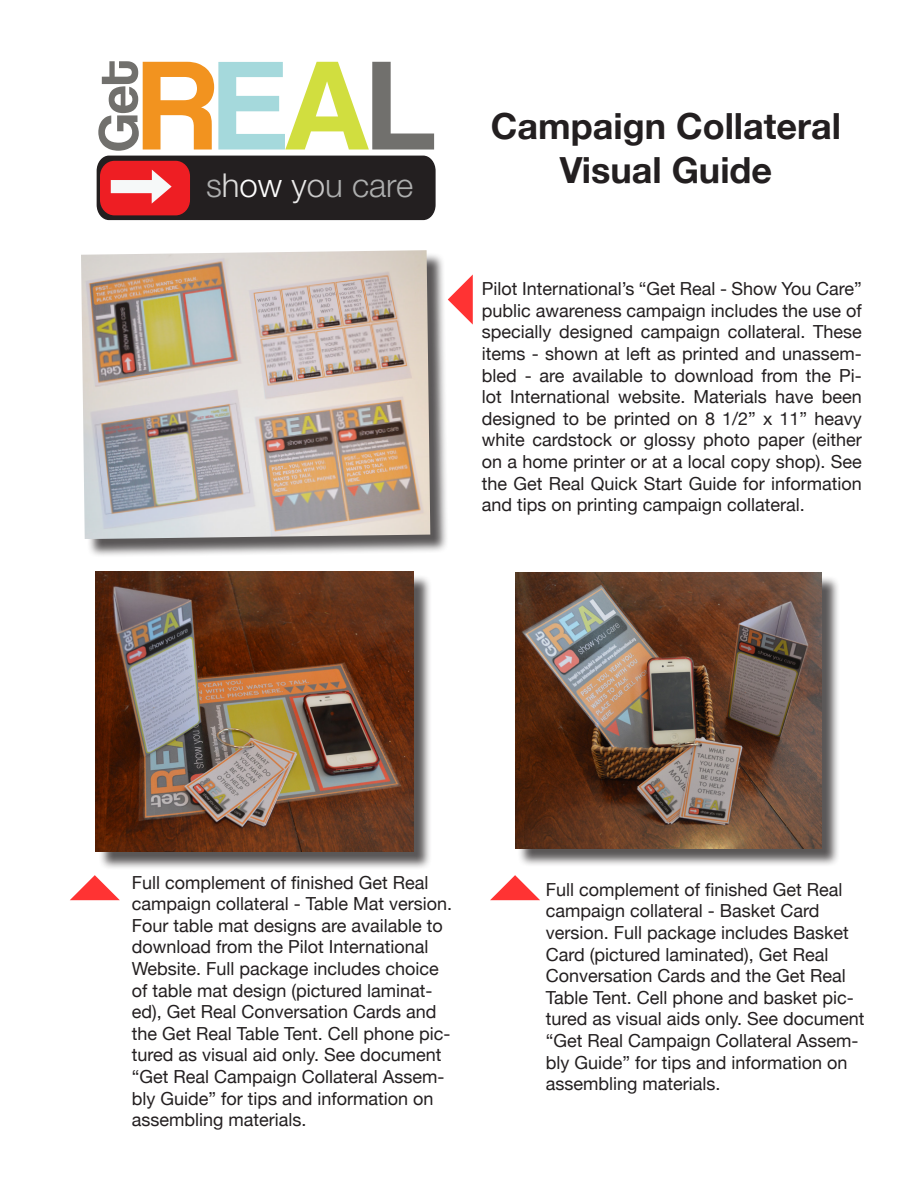
<style>
.page{position:relative;width:918px;height:1188px;background:#fff}
.page>*{position:absolute;margin:0;border:0;box-sizing:border-box;transform-origin:0 0}
.t1{font:132.15px "Coolvetica Rg";color:#f2931f}
.t2{font:57.15px "Coolvetica Rg";color:#71706d}
.t3{font:700 36px/43.2px "Helvetica Neue";color:#231f20;text-align:center}
.t4{font:300 33px "Helvetica Neue";color:#adaeae}
.t5{font:18px/21.6px "Helvetica Neue";color:#231f20}
.s1{color:#a5d9dc}
.s2{color:#d1de3f}
.s3{color:#71706d}
.s4{color:#dcdbda}
.s5{color:#fdfdfd}
.s6{color:#ebeaea}
.s7{color:#c9c8c8}
</style>
<div class="page">
<svg style="left:97px;top:156px;width:339px;height:64px;background:#51292a"></svg>
<div style="left:83px;top:252px;width:366px;height:306px;background:#231f20;opacity:.75"></div>
<img style="left:81px;top:250px;width:349px;height:289px">
<div style="left:518px;top:575px;width:322px;height:293px;background:#231f20;opacity:.75"></div>
<img style="left:515px;top:573px;width:306px;height:276px">
<div style="left:98px;top:574px;width:334px;height:296px;background:#231f20;opacity:.75"></div>
<img style="left:96px;top:572px;width:318px;height:280px">
<svg style="left:448px;top:274px;width:25px;height:51px"></svg>
<svg style="left:70px;top:875px;width:50px;height:25px"></svg>
<svg style="left:490px;top:875px;width:50px;height:25px"></svg>
<p class="t2" style="left:85px;top:152px;width:93px;rotate:-90deg">Get</p>
<p class="t1" style="left:140px;top:28px;width:297px">R<span class="s1">E</span><span class="s2">A</span><span class="s3">L</span></p>
<p class="t4" style="left:206px;top:165px;width:209px">s<span class="s4">h</span><span class="s5">ow</span> <span class="s6">y</span><span class="s7">o</span>u care</p>
<p class="t3" style="left:491px;top:104px;width:352px">Campaign Collateral<br>Visual Guide</p>
<p class="t5" style="left:482px;top:278px;width:381px;text-align:justify">Pilot International’s “Get Real - Show You Care” public awareness campaign includes the use of specially designed campaign collateral. These items - shown at left as printed and unassem&shy;bled - are available to download from the Pi&shy;lot International website. Materials have been designed to be printed on 8 1/2” x 11” heavy white cardstock or glossy photo paper (either on a home printer or at a local copy shop). See the Get Real Quick Start Guide for information and tips on printing campaign collateral.</p>
<p class="t5" style="left:132px;top:871px;width:322px">Full complement of finished Get Real campaign collateral - Table Mat version.<br>Four table mat designs are available to download from the Pilot International Website. Full package includes choice of table mat design (pictured laminat&shy;ed), Get Real Conversation Cards and the Get Real Table Tent. Cell phone pic&shy;tured as visual aid only. See document “Get Real Campaign Collateral Assem&shy;bly Guide” for tips and information on assembling materials.</p>
<p class="t5" style="left:546px;top:878px;width:320px">Full complement of finished Get Real campaign collateral - Basket Card version. Full package includes Basket Card (pictured laminated), Get Real Conversation Cards and the Get Real Table Tent. Cell phone and basket pic&shy;tured as visual aids only. See document “Get Real Campaign Collateral Assem&shy;bly Guide” for tips and information on assembling materials.</p>
</div>
